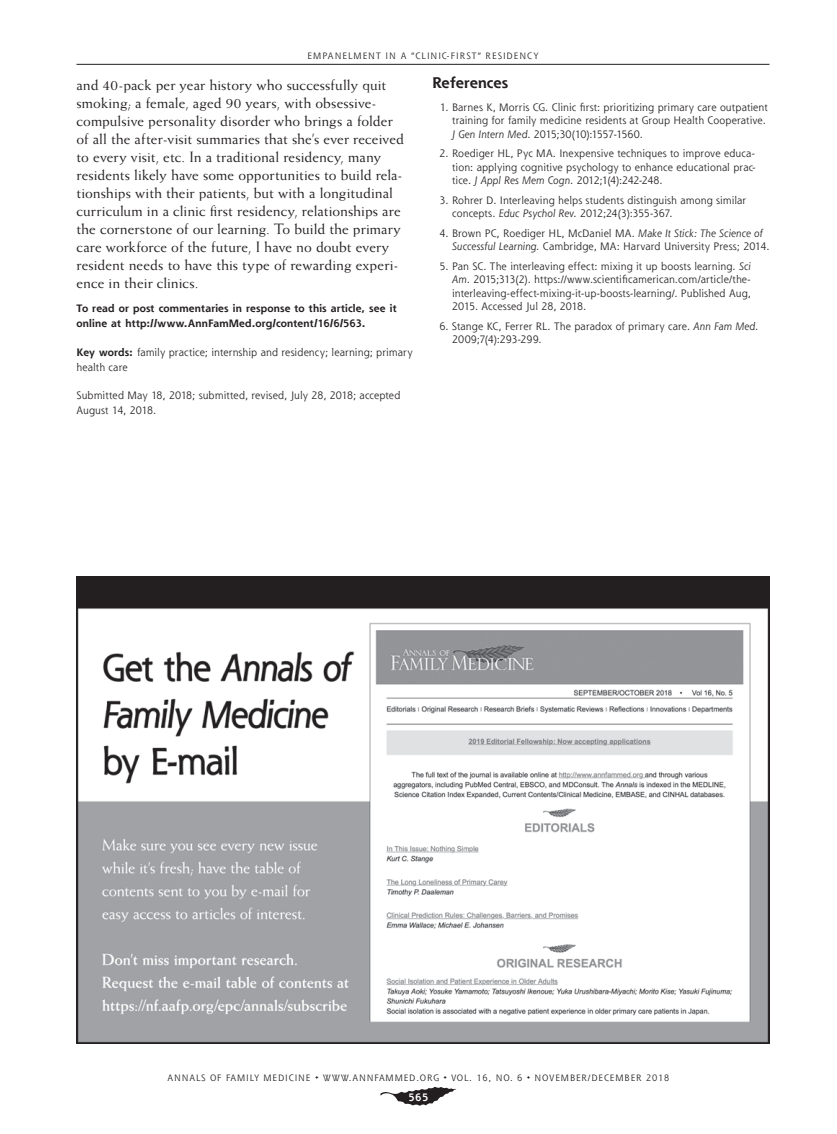
<style>
.page{position:relative;width:837px;height:1134px;background:#fff}
.page>*{position:absolute;margin:0;border:0;box-sizing:border-box;transform-origin:0 0}
.t1{font:15px/18px "Weiss Std";letter-spacing:.005em;color:#231f20}
.t2{font:700 15px "Shannon Std";color:#231f20}
.t3{font:10.5px/13.5px "Shannon Std";letter-spacing:.01em;color:#231f20}
.t4{font:700 10.5px/15px "Shannon Std";letter-spacing:.015em;color:#231f20}
.t5{font:700 10.5px "Shannon Std";color:#fff}
.t6{font:9px "Shannon Std";letter-spacing:.1em;color:#231f20}
.s1{font-weight:700}
.s2{font-style:italic}
</style>
<div class="page">
<hr style="left:76px;top:64px;width:694px;height:1px;background:#231f20">
<svg style="left:380px;top:1087px;width:77px;height:19px"></svg>
<img style="left:76px;top:576px;width:694px;height:468px">
<p class="t6" style="left:308px;top:51px;width:232px">EMPANELMENT IN A “CLINIC-FIRST” RESIDENCY</p>
<p class="t1" style="left:76px;top:76px;width:329px">and 40-pack per year history who successfully quit smoking; a female, aged 90 years, with obsessive&shy;compulsive personality disorder who brings a folder of all the after-visit summaries that she’s ever received to every visit, etc. In a traditional residency, many residents likely have some opportunities to build rela&shy;tionships with their patients, but with a longitudinal curriculum in a clinic first residency, relationships are the cornerstone of our learning. To build the primary care workforce of the future, I have no doubt every resident needs to have this type of rewarding experi&shy;ence in their clinics.</p>
<p class="t4" style="left:76px;top:301px;width:322px">To read or post commentaries in response to this article, see it online at http://www.AnnFamMed.org/content/16/6/563.</p>
<p class="t3" style="left:76px;top:344px;width:338px;line-height:15px"><span class="s1">Key words:</span> family practice; internship and residency; learning; primary health care</p>
<p class="t3" style="left:76px;top:388px;width:325px;line-height:15px">Submitted May 18, 2018; submitted, revised, July 28, 2018; accepted<br>August 14, 2018.</p>
<h1 class="t2" style="left:432px;top:73px;width:78px">References</h1>
<p class="t3" style="left:452px;top:100px;width:317px;text-indent:-12px">1. Barnes K, Morris CG. Clinic first: prioritizing primary care outpatient training for family medicine residents at Group Health Cooperative.<br><span class="s2">J Gen Intern Med</span>. 2015;30(10):1557-1560.</p>
<p class="t3" style="left:452px;top:146px;width:305px;text-align:justify;text-indent:-13px">2. Roediger HL, Pyc MA. Inexpensive techniques to improve educa&shy;tion: applying cognitive psychology to enhance educational prac&shy;tice. <span class="s2">J Appl Res Mem Cogn</span>. 2012;1(4):242-248.</p>
<p class="t3" style="left:452px;top:193px;width:296px;text-indent:-13px">3. Rohrer D. Interleaving helps students distinguish among similar concepts. <span class="s2">Educ Psychol Rev</span>. 2012;24(3):355-367.</p>
<p class="t3" style="left:452px;top:226px;width:319px;text-indent:-13px">4. Brown PC, Roediger HL, McDaniel MA. <span class="s2">Make It Stick: The Science of<br>Successful Learning.</span> Cambridge, MA: Harvard University Press; 2014.</p>
<p class="t3" style="left:452px;top:259px;width:300px;text-align:justify;text-indent:-13px">5. Pan SC. The interleaving effect: mixing it up boosts learning. <span class="s2">Sci Am</span>. 2015;313(2). https://www.scientificamerican.com/article/the&shy;interleaving-effect-mixing-it-up-boosts-learning/. Published Aug, 2015. Accessed Jul 28, 2018.</p>
<p class="t3" style="left:452px;top:319px;width:308px;text-indent:-13px">6. Stange KC, Ferrer RL. The paradox of primary care. <span class="s2">Ann Fam Med</span>.<br>2009;7(4):293-299.</p>
<p class="t6" style="left:168px;top:1072px;width:503px">ANNALS OF FAMILY MEDICINE ✦ WWW.ANNFAMMED.ORG ✦ VOL. 16, NO. 6 ✦ NOVEMBER/DECEMBER 2018</p>
<p class="t5" style="left:408px;top:1090px;width:22px">565</p>
</div>
